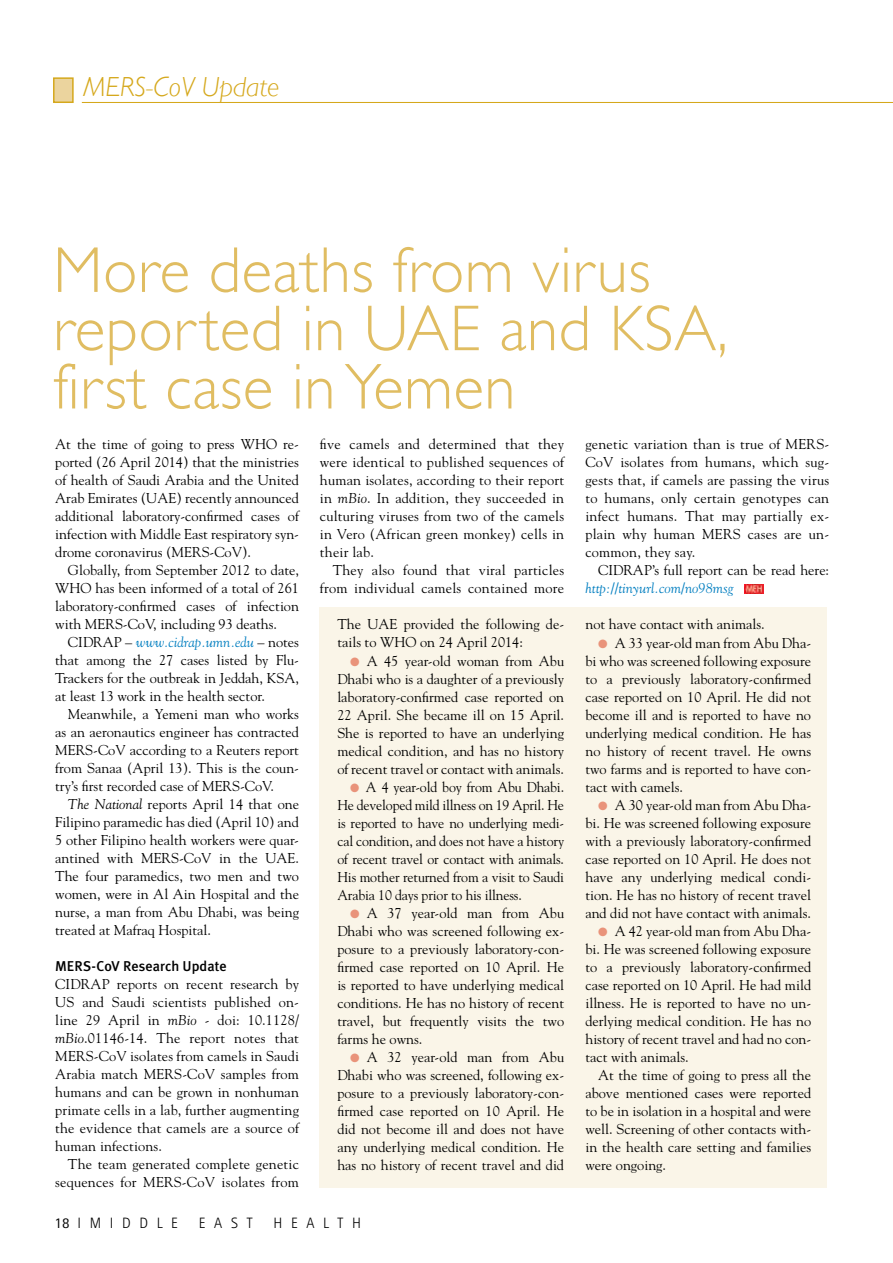
<style>
.page{position:relative;width:893px;height:1263px;background:#fff}
.page>*{position:absolute;margin:0;border:0;box-sizing:border-box;transform-origin:0 0}
.t1{font:300 65.1px/58.2px "Gill Sans";letter-spacing:.01em;color:#e0bd62}
.t2{font:italic 300 27.6px "Gill Sans";color:#d5a81c}
.t3{font:300 15px "Rotis Sans Serif";letter-spacing:.58em;color:#000}
.t4{font:14.25px/18px "Goudy";color:#000;text-align:justify}
.t5{font:italic 14.25px "Goudy";color:#007ec0}
.t6{font:500 14.25px "Meta Plus";color:#000}
.s1{font-style:italic;color:#007ec0}
.s2{font-style:italic}
.s3{color:#e9937a}
.s4{font-weight:400}
</style>
<div class="page">
<div style="left:319px;top:608px;width:508px;height:580px;background:#faf5e8"></div>
<div style="left:53px;top:77px;width:21px;height:26px;background:#ebd49e;border:2px solid #d5a81c"></div>
<hr style="left:82px;top:102px;width:811px;height:1px;background:#d5a81c">
<img style="left:744px;top:585px;width:19px;height:8px">
<h2 class="t2" style="left:83px;top:72px;width:198px">MERS-CoV Update</h2>
<h1 class="t1" style="left:53px;top:241px;width:676px">More deaths from virus reported in UAE and KSA, first case in Yemen</h1>
<p class="t4" style="left:55px;top:435px;width:245px">At the time of going to press WHO re&shy;ported (26 April 2014) that the ministries of health of Saudi Arabia and the United Arab Emirates (UAE) recently announced additional laboratory-confirmed cases of infection with Middle East respiratory syn&shy;drome coronavirus (MERS-CoV).</p>
<p class="t4" style="left:55px;top:561px;width:245px;text-indent:13px">Globally, from September 2012 to date, WHO has been informed of a total of 261 laboratory-confirmed cases of infection with MERS-CoV, including 93 deaths.</p>
<p class="t4" style="left:55px;top:633px;width:245px;text-indent:13px">CIDRAP – <span class="s1">www.cidrap.umn.edu</span> – notes that among the 27 cases listed by Flu-Trackers for the outbreak in Jeddah, KSA, at least 13 work in the health sector.</p>
<p class="t4" style="left:55px;top:705px;width:245px;text-indent:13px">Meanwhile, a Yemeni man who works as an aeronautics engineer has contracted MERS-CoV according to a Reuters report from Sanaa (April 13). This is the coun&shy;try’s first recorded case of MERS-CoV.</p>
<p class="t4" style="left:55px;top:795px;width:245px;text-indent:13px"><span class="s2">The National</span> reports April 14 that one Filipino paramedic has died (April 10) and 5 other Filipino health workers were quar&shy;antined with MERS-CoV in the UAE.<br>The four paramedics, two men and two women, were in Al Ain Hospital and the nurse, a man from Abu Dhabi, was being treated at Mafraq Hospital.</p>
<p class="t6" style="left:55px;top:958px;width:173px">MERS-CoV Research Update</p>
<p class="t4" style="left:55px;top:975px;width:245px">CIDRAP reports on recent research by US and Saudi scientists published on&shy;line 29 April in <span class="s2">mBio</span> - doi: 10.1128/ <span class="s2">mBio</span>.01146-14. The report notes that MERS-CoV isolates from camels in Saudi Arabia match MERS-CoV samples from humans and can be grown in nonhuman primate cells in a lab, further augmenting the evidence that camels are a source of human infections.</p>
<p class="t4" style="left:55px;top:1155px;width:245px;text-align:right">The team generated complete genetic sequences for MERS-CoV isolates from</p>
<p class="t4" style="left:320px;top:435px;width:246px">five camels and determined that they were identical to published sequences of human isolates, according to their report in <span class="s2">mBio</span>. In addition, they succeeded in culturing viruses from two of the camels in Vero (African green monkey) cells in their lab.</p>
<p class="t4" style="left:320px;top:561px;width:246px;text-align:right">They also found that viral particles from individual camels contained more</p>
<p class="t4" style="left:337px;top:615px;width:228px">The UAE provided the following de&shy;tails to WHO on 24 April 2014:</p>
<p class="t4" style="left:337px;top:651px;width:228px;text-indent:13px"><span class="s3">●</span> A 45 year-old woman from Abu Dhabi who is a daughter of a previously laboratory-confirmed case reported on 22 April. She became ill on 15 April.<br>She is reported to have an underlying medical condition, and has no history of recent travel or contact with animals.</p>
<p class="t4" style="left:337px;top:777px;width:228px;text-indent:13px"><span class="s3">●</span> A 4 year-old boy from Abu Dhabi.<br>He developed mild illness on 19 April. He is reported to have no underlying medi&shy;cal condition, and does not have a history of recent travel or contact with animals.<br>His mother returned from a visit to Saudi Arabia 10 days prior to his illness.</p>
<p class="t4" style="left:337px;top:903px;width:228px;text-indent:13px"><span class="s3">●</span> A 37 year-old man from Abu Dhabi who was screened following ex&shy;posure to a previously laboratory-con&shy;firmed case reported on 10 April. He is reported to have underlying medical conditions. He has no history of recent travel, but frequently visits the two farms he owns.</p>
<p class="t4" style="left:337px;top:1047px;width:228px;text-indent:13px"><span class="s3">●</span> A 32 year-old man from Abu Dhabi who was screened, following ex&shy;posure to a previously laboratory-con&shy;firmed case reported on 10 April. He did not become ill and does not have any underlying medical condition. He has no history of recent travel and did</p>
<p class="t4" style="left:585px;top:435px;width:245px">genetic variation than is true of MERS-CoV isolates from humans, which sug&shy;gests that, if camels are passing the virus to humans, only certain genotypes can infect humans. That may partially ex&shy;plain why human MERS cases are un&shy;common, they say.</p>
<p class="t4" style="left:598px;top:561px;width:233px">CIDRAP’s full report can be read here:</p>
<p class="t5" style="left:585px;top:580px;width:150px">http://tinyurl.com/no98msg</p>
<p class="t4" style="left:585px;top:615px;width:181px">not have contact with animals.</p>
<p class="t4" style="left:585px;top:633px;width:227px;text-indent:13px"><span class="s3">●</span> A 33 year-old man from Abu Dha&shy;bi who was screened following exposure to a previously laboratory-confirmed case reported on 10 April. He did not become ill and is reported to have no underlying medical condition. He has no history of recent travel. He owns two farms and is reported to have con&shy;tact with camels.</p>
<p class="t4" style="left:585px;top:795px;width:227px;text-indent:13px"><span class="s3">●</span> A 30 year-old man from Abu Dha&shy;bi. He was screened following exposure with a previously laboratory-confirmed case reported on 10 April. He does not have any underlying medical condi&shy;tion. He has no history of recent travel and did not have contact with animals.</p>
<p class="t4" style="left:585px;top:921px;width:227px;text-indent:13px"><span class="s3">●</span> A 42 year-old man from Abu Dha&shy;bi. He was screened following exposure to a previously laboratory-confirmed case reported on 10 April. He had mild illness. He is reported to have no un&shy;derlying medical condition. He has no history of recent travel and had no con&shy;tact with animals.</p>
<p class="t4" style="left:585px;top:1065px;width:227px;text-indent:13px">At the time of going to press all the above mentioned cases were reported to be in isolation in a hospital and were well. Screening of other contacts with&shy;in the health care setting and families were ongoing.</p>
<p class="t3" style="left:55px;top:1214px;width:125px"><span class="s4">18</span> IMIDDLE</p>
<p class="t3" style="left:199px;top:1214px;width:55px">EAST</p>
<p class="t3" style="left:274px;top:1214px;width:89px">HEALTH</p>
</div>
